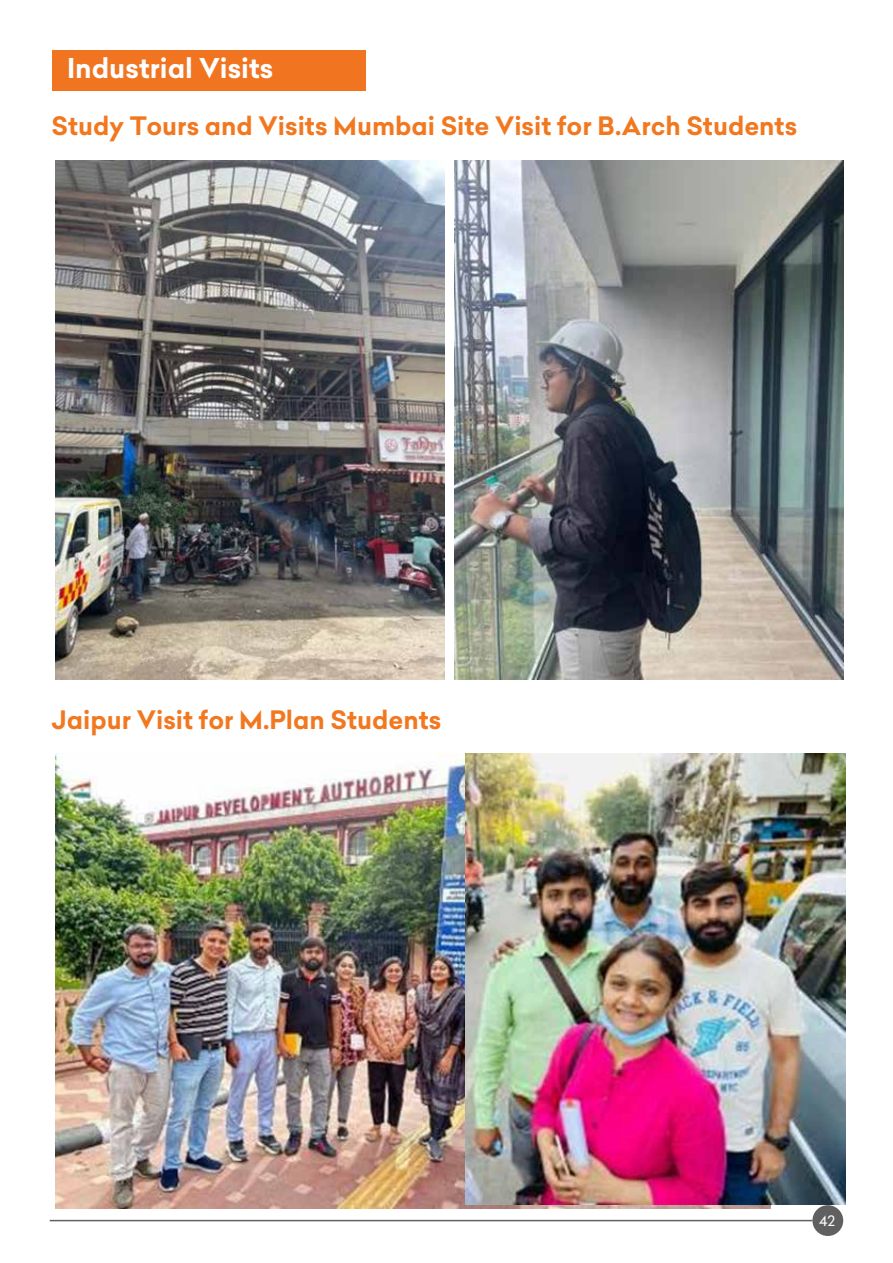
<style>
.page{position:relative;width:893px;height:1263px;background:#fff}
.page>*{position:absolute;margin:0;border:0;box-sizing:border-box;transform-origin:0 0}
.t1{font:700 26.85px "Celias";color:#fff}
.t2{font:700 24.9px "Celias";color:#f27820}
.t3{font:14.1px "Celias";color:#fff}
</style>
<div class="page">
<img style="left:55px;top:753px;width:715px;height:455px">
<div style="left:812px;top:1205px;width:31px;height:31px;background:#606060;border-radius:50%"></div>
<hr style="left:50px;top:1220px;width:762px;height:1px;background:#606060">
<div style="left:52px;top:50px;width:314px;height:41px;background:#f17421"></div>
<img style="left:55px;top:160px;width:389px;height:519px">
<img style="left:454px;top:160px;width:389px;height:519px">
<img style="left:466px;top:753px;width:380px;height:452px">
<p class="t1" style="left:67px;top:49px;width:208px">Industrial Visits</p>
<p class="t2" style="left:52px;top:108px;width:747px">Study Tours and Visits Mumbai Site Visit for B.Arch Students</p>
<p class="t2" style="left:52px;top:702px;width:391px">Jaipur Visit for M.Plan Students</p>
<p class="t3" style="left:819px;top:1210px;width:17px">42</p>
</div>
